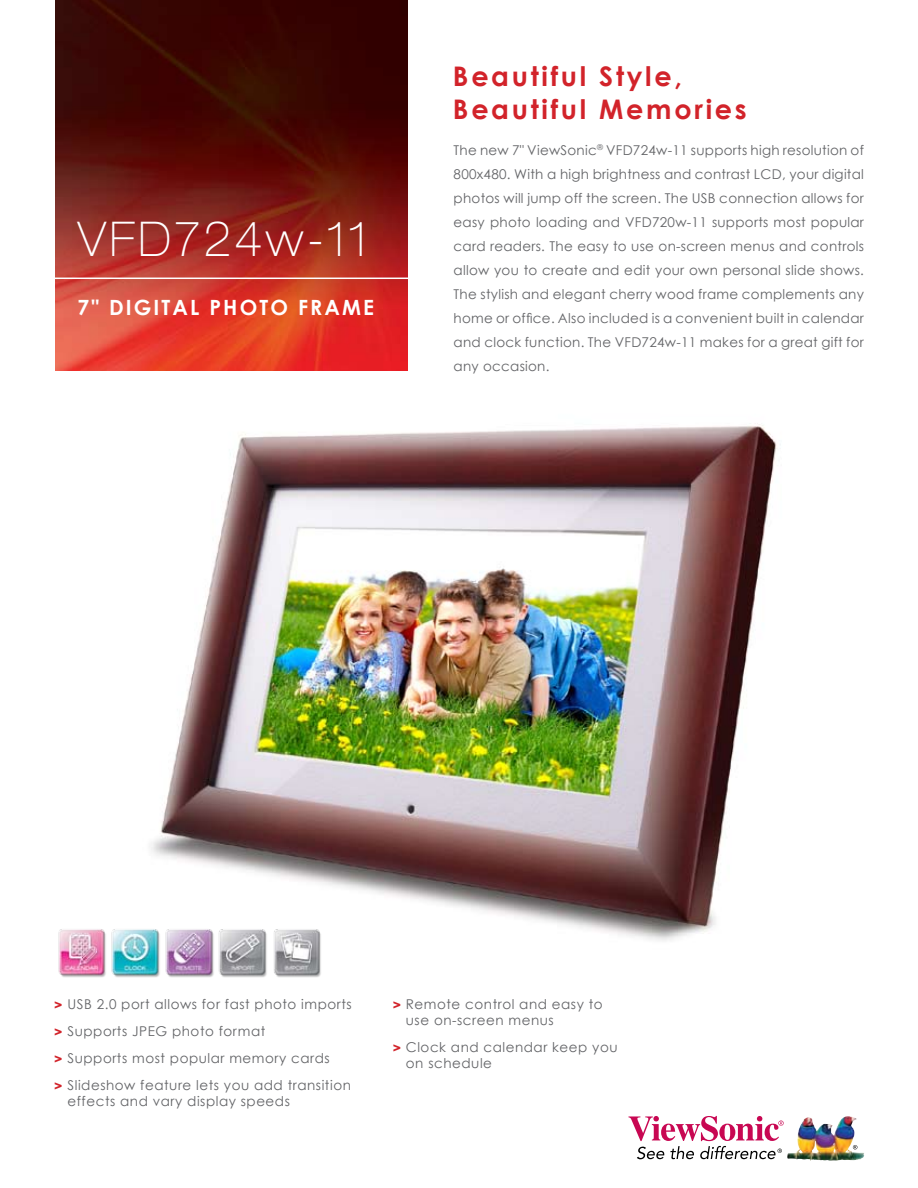
<style>
.page{position:relative;width:918px;height:1188px;background:#fff}
.page>*{position:absolute;margin:0;border:0;box-sizing:border-box;transform-origin:0 0}
.t1{font:100 expanded 48px "Helvetica Neue";letter-spacing:.075em;color:#fff;scale:.9 1}
.t2{font:700 27px/32.4px "Century Gothic";letter-spacing:.1em;color:#d2232a}
.t3{font:700 21px "Century Gothic";letter-spacing:.1em;color:#fff}
.t4{font:13.5px/24px "Century Gothic";letter-spacing:.04em;color:#636467}
.s1{font-family:"Avenir";font-weight:900;color:#d2232a}
</style>
<div class="page">
<img style="left:151px;top:423px;width:630px;height:518px">
<img style="left:55px;top:0;width:352px;height:371px">
<img style="left:787px;top:1116px;width:60px;height:45px">
<svg style="left:853px;top:1145px;width:4px;height:4px"></svg>
<svg style="left:628px;top:1116px;width:156px;height:43px"></svg>
<hr style="left:53px;top:278px;width:357px;height:1px;background:#fff">
<img style="left:272px;top:925px;width:54px;height:53px">
<img style="left:218px;top:925px;width:54px;height:53px">
<img style="left:164px;top:925px;width:54px;height:53px">
<img style="left:111px;top:925px;width:53px;height:53px">
<img style="left:58px;top:929px;width:48px;height:49px">
<h1 class="t1" style="left:78px;top:210px;width:324px">VFD724w-11</h1>
<h3 class="t3" style="left:78px;top:294px;width:298px">7" DIGITAL PHOTO FRAME</h3>
<h2 class="t2" style="left:453px;top:60px;width:295px">Beautiful Style,<br>Beautiful Memories</h2>
<p class="t4" style="left:454px;top:138px;width:412px;text-align:justify">The new 7" ViewSonic<sup>®</sup> VFD724w-11 supports high resolution of 800x480. With a high brightness and contrast LCD, your digital photos will jump off the screen. The USB connection allows for easy photo loading and VFD720w-11 supports most popular card readers. The easy to use on-screen menus and controls allow you to create and edit your own personal slide shows.<br>The stylish and elegant cherry wood frame complements any home or office. Also included is a convenient built in calendar and clock function. The VFD724w-11 makes for a great gift for any occasion.</p>
<p class="t4" style="left:54px;top:990px;width:299px;line-height:27px"><span class="s1">&gt;</span> USB 2.0 port allows for fast photo imports <span class="s1">&gt;</span> Supports JPEG photo format<br><span class="s1">&gt;</span> Supports most popular memory cards<br><span class="s1">&gt;</span> Slideshow feature lets you add transition</p>
<p class="t4" style="left:67px;top:1089px;width:224px">effects and vary display speeds</p>
<p class="t4" style="left:406px;top:996px;width:198px;line-height:16.2px;text-indent:-14px"><span class="s1">&gt;</span> Remote control and easy to use on-screen menus</p>
<p class="t4" style="left:406px;top:1039px;width:213px;line-height:16.2px;text-indent:-14px"><span class="s1">&gt;</span> Clock and calendar keep you on schedule</p>
</div>
